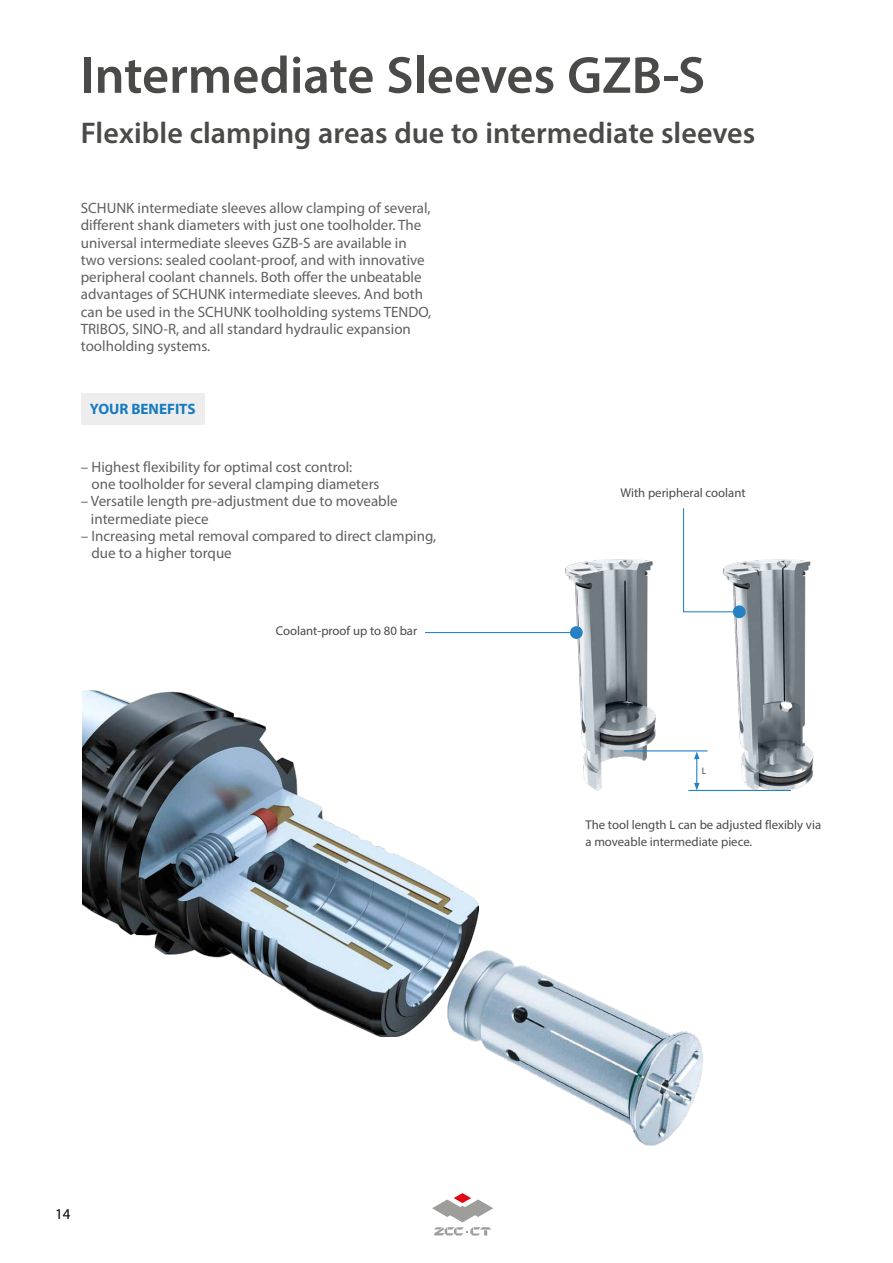
<style>
.page{position:relative;width:893px;height:1263px;background:#fff}
.page>*{position:absolute;margin:0;border:0;box-sizing:border-box;transform-origin:0 0}
.t1{font:600 52.5px "Myriad Pro";letter-spacing:-.005em;color:#4a4a49}
.t2{font:600 30px "Myriad Pro";color:#4a4a49}
.t3{font:700 15.15px "Myriad Pro";color:#167bbf}
.t4{font:15px/17.2px "Myriad Pro";color:#60605f}
.t5{font:15px "Myriad Pro";color:#000}
.t6{font:12.75px/17.2px "Myriad Pro";color:#4a4a49}
.t7{font:9.6px "Myriad Pro";color:#4a4a49}
</style>
<div class="page">
<svg style="left:432px;top:1193px;width:61px;height:42px"></svg>
<img style="left:551px;top:559px;width:117px;height:232px">
<img style="left:709px;top:559px;width:105px;height:231px">
<hr style="left:624px;top:750px;width:83px;height:1px;background:#2581c4">
<hr style="left:688px;top:790px;width:103px;height:1px;background:#2581c4">
<svg style="left:694px;top:751px;width:5px;height:39px"></svg>
<img style="left:464px;top:950px;width:239px;height:195px">
<img style="left:82px;top:690px;width:397px;height:347px">
<hr style="left:425px;top:632px;width:151px;height:1px;background:#2581c4">
<div style="left:570px;top:626px;width:13px;height:13px;background:#2581c4;border-radius:50%"></div>
<svg style="left:683px;top:508px;width:57px;height:105px"></svg>
<div style="left:733px;top:605px;width:13px;height:13px;background:#2581c4;border-radius:50%"></div>
<div style="left:81px;top:393px;width:123px;height:31px;background:#ededed"></div>
<h1 class="t1" style="left:81px;top:42px;width:626px">Intermediate Sleeves GZB-S</h1>
<h2 class="t2" style="left:81px;top:114px;width:676px">Flexible clamping areas due to intermediate sleeves</h2>
<p class="t4" style="left:81px;top:199px;width:352px">SCHUNK intermediate sleeves allow clamping of several, different shank diameters with just one toolholder. The universal intermediate sleeves GZB-S are available in two versions: sealed coolant-proof, and with innovative peripheral coolant channels. Both offer the unbeatable advantages of SCHUNK intermediate sleeves. And both can be used in the SCHUNK toolholding systems TENDO, TRIBOS, SINO-R, and all standard hydraulic expansion toolholding systems.</p>
<p class="t3" style="left:90px;top:399px;width:107px">YOUR BENEFITS</p>
<p class="t4" style="left:91px;top:458px;width:290px;text-indent:-11px">– Highest flexibility for optimal cost control: one toolholder for several clamping diameters</p>
<p class="t4" style="left:91px;top:492px;width:308px;text-indent:-10px">– Versatile length pre-adjustment due to moveable intermediate piece</p>
<p class="t4" style="left:91px;top:527px;width:346px;text-indent:-11px">– Increasing metal removal compared to direct clamping, due to a higher torque</p>
<p class="t6" style="left:276px;top:622px;width:143px">Coolant-proof up to 80 bar</p>
<p class="t6" style="left:620px;top:484px;width:127px">With peripheral coolant</p>
<p class="t7" style="left:702px;top:765px;width:6px">L</p>
<p class="t6" style="left:585px;top:816px;width:237px">The tool length L can be adjusted flexibly via a moveable intermediate piece.</p>
<p class="t5" style="left:55px;top:1205px;width:17px">14</p>
</div>
